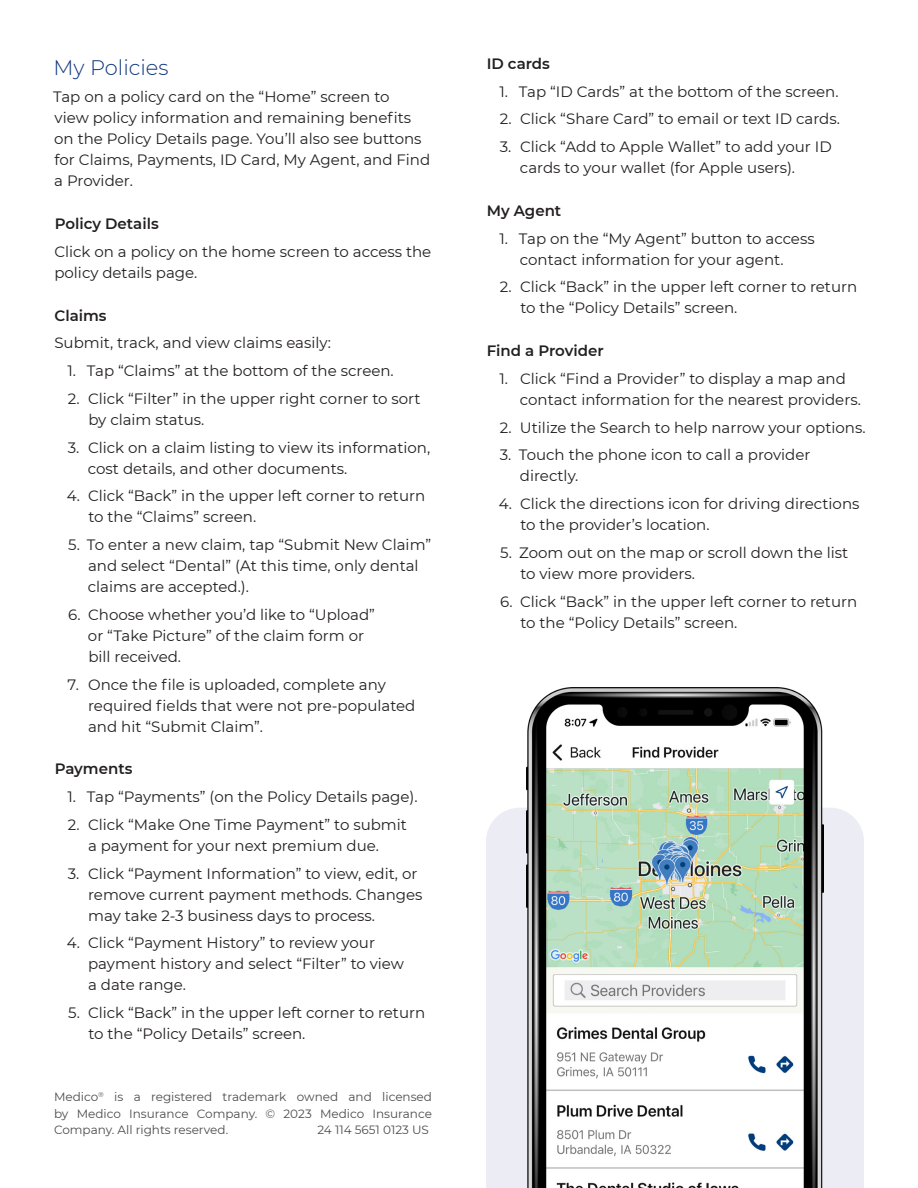
<style>
.page{position:relative;width:918px;height:1188px;background:#fff}
.page>*{position:absolute;margin:0;border:0;box-sizing:border-box;transform-origin:0 0}
.t1{font:300 21px "Montserrat";color:#113880}
.t2{font:15px/21px "Montserrat";color:#231f20}
.t3{font:600 15px "Montserrat";color:#231f20}
.t4{font:12px/16.5px "Montserrat";color:#4b4c4d;text-align:justify}
</style>
<div class="page">
<div style="left:486px;top:808px;width:378px;height:380px;background:#ecedf4"></div>
<img style="left:526px;top:688px;width:298px;height:500px">
<p class="t1" style="left:54px;top:53px;width:116px">My Policies</p>
<p class="t2" style="left:53px;top:86px;width:379px">Tap on a policy card on the “Home” screen to<br>view policy information and remaining benefits on the Policy Details page. You’ll also see buttons for Claims, Payments, ID Card, My Agent, and Find a Provider.</p>
<p class="t3" style="left:55px;top:213px;width:106px">Policy Details</p>
<p class="t2" style="left:54px;top:241px;width:378px">Click on a policy on the home screen to access the policy details page.</p>
<p class="t3" style="left:54px;top:305px;width:54px">Claims</p>
<p class="t2" style="left:54px;top:332px;width:278px">Submit, track, and view claims easily:</p>
<p class="t2" style="left:67px;top:360px;width:328px">1. Tap “Claims” at the bottom of the screen.</p>
<p class="t2" style="left:88px;top:388px;width:334px;text-indent:-20px">2. Click “Filter” in the upper right corner to sort by claim status.</p>
<p class="t2" style="left:88px;top:436px;width:344px;text-indent:-20px">3. Click on a claim listing to view its information, cost details, and other documents.</p>
<p class="t2" style="left:88px;top:485px;width:338px;text-indent:-22px">4. Click “Back” in the upper left corner to return to the “Claims” screen.</p>
<p class="t2" style="left:88px;top:534px;width:345px;text-indent:-20px">5. To enter a new claim, tap “Submit New Claim” and select “Dental” (At this time, only dental claims are accepted.).</p>
<p class="t2" style="left:88px;top:604px;width:289px;text-indent:-20px">6. Choose whether you’d like to “Upload” or “Take Picture” of the claim form or bill received.</p>
<p class="t2" style="left:88px;top:673px;width:329px;text-indent:-20px">7. Once the file is uploaded, complete any required fields that were not pre-populated and hit “Submit Claim”.</p>
<p class="t3" style="left:55px;top:759px;width:79px">Payments</p>
<p class="t2" style="left:67px;top:786px;width:352px">1. Tap “Payments” (on the Policy Details page).</p>
<p class="t2" style="left:68px;top:814px;width:341px;text-align:center">2. Click “Make One Time Payment” to submit a payment for your next premium due.</p>
<p class="t2" style="left:88px;top:862px;width:336px;text-indent:-20px">3. Click “Payment Information” to view, edit, or remove current payment methods. Changes may take 2-3 business days to process.</p>
<p class="t2" style="left:88px;top:932px;width:318px;text-indent:-21px">4. Click “Payment History” to review your payment history and select “Filter” to view a date range.</p>
<p class="t2" style="left:88px;top:1002px;width:338px;text-indent:-20px">5. Click “Back” in the upper left corner to return to the “Policy Details” screen.</p>
<p class="t4" style="left:54px;top:1088px;width:380px">Medico<sup>®</sup> is a registered trademark owned and licensed by Medico Insurance Company. © 2023 Medico Insurance Company. All rights reserved.</p>
<p class="t4" style="left:317px;top:1121px;width:113px">24 114 5651 0123 US</p>
<p class="t3" style="left:487px;top:53px;width:65px">ID cards</p>
<p class="t2" style="left:499px;top:80px;width:341px">1. Tap “ID Cards” at the bottom of the screen.</p>
<p class="t2" style="left:500px;top:108px;width:342px">2. Click “Share Card” to email or text ID cards.</p>
<p class="t2" style="left:520px;top:136px;width:313px;text-indent:-20px">3. Click “Add to Apple Wallet” to add your ID cards to your wallet (for Apple users).</p>
<p class="t3" style="left:487px;top:200px;width:76px">My Agent</p>
<p class="t2" style="left:520px;top:227px;width:296px;text-indent:-20px">1. Tap on the “My Agent” button to access contact information for your agent.</p>
<p class="t2" style="left:520px;top:276px;width:338px;text-indent:-21px">2. Click “Back” in the upper left corner to return to the “Policy Details” screen.</p>
<p class="t3" style="left:487px;top:340px;width:118px">Find a Provider</p>
<p class="t2" style="left:520px;top:368px;width:342px;text-indent:-20px">1. Click “Find a Provider” to display a map and contact information for the nearest providers.</p>
<p class="t2" style="left:500px;top:416px;width:367px">2. Utilize the Search to help narrow your options.</p>
<p class="t2" style="left:520px;top:444px;width:292px;text-indent:-20px">3. Touch the phone icon to call a provider directly.</p>
<p class="t2" style="left:520px;top:493px;width:341px;text-indent:-22px">4. Click the directions icon for driving directions to the provider’s location.</p>
<p class="t2" style="left:520px;top:542px;width:329px;text-indent:-20px">5. Zoom out on the map or scroll down the list to view more providers.</p>
<p class="t2" style="left:520px;top:590px;width:338px;text-indent:-20px">6. Click “Back” in the upper left corner to return to the “Policy Details” screen.</p>
</div>
